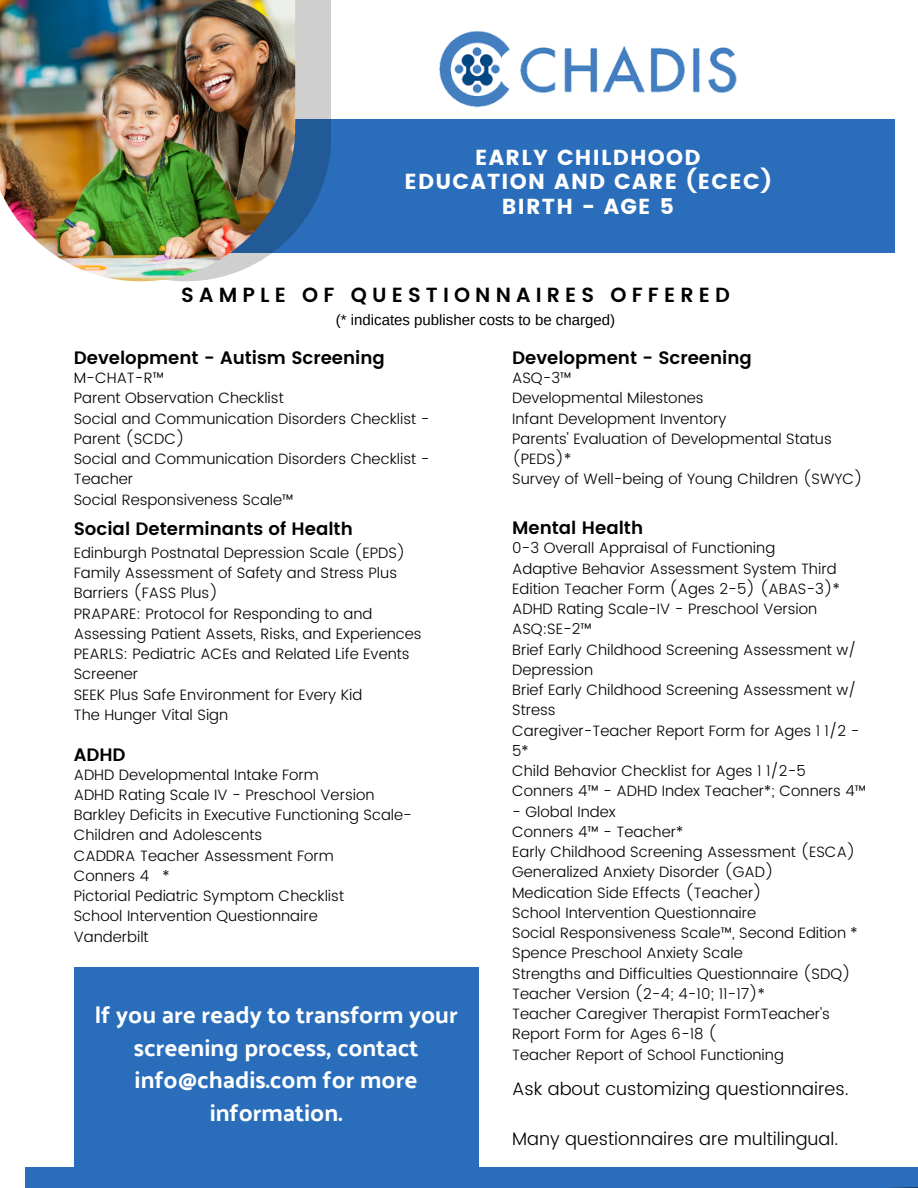
<style>
.page{position:relative;width:918px;height:1188px;background:#fff}
.page>*{position:absolute;margin:0;border:0;box-sizing:border-box;transform-origin:0 0}
.t1{font:24px/32.7px "Palanquin Dark";color:#fff;text-align:center}
.t2{font:21.75px/24.8px "Poppins";letter-spacing:.06em;color:#fff;text-align:center}
.t3{font:600 20.4px "Poppins";letter-spacing:.25em;color:#000}
.t4{font:600 18px "Poppins";color:#000}
.t5{font:300 18px "Poppins";color:#000}
.t6{font:300 15px/20.2px "Poppins";color:#000}
.t7{font:15px "Arimo";color:#000}
</style>
<div class="page">
<div style="left:190px;top:119px;width:705px;height:133px;background:#2a6ebb"></div>
<svg style="left:295px;top:0;width:36px;height:253px"></svg>
<img style="left:0;top:0;width:295px;height:281px">
<div style="left:25px;top:1167px;width:893px;height:21px;background:#2a6ebb"></div>
<img style="left:439px;top:31px;width:298px;height:77px">
<svg style="left:889px;top:1187px;width:29px;height:1px"></svg>
<div style="left:74px;top:967px;width:404px;height:218px;background:#2a6ebb"></div>
<h1 class="t2" style="left:404px;top:145px;width:369px">EARLY CHILDHOOD<br>EDUCATION AND CARE (ECEC)</h1>
<p class="t2" style="left:502px;top:194px;width:173px">BIRTH - AGE 5</p>
<h3 class="t3" style="left:181px;top:283px;width:550px">SAMPLE OF QUESTIONNAIRES OFFERED</h3>
<p class="t7" style="left:336px;top:311px;width:281px">(* indicates publisher costs to be charged)</p>
<p class="t4" style="left:74px;top:347px;width:313px">Development - Autism Screening</p>
<h5 class="t4" style="left:512px;top:347px;width:241px">Development - Screening</h5>
<h5 class="t6" style="left:512px;top:368px;width:61px">ASQ-3™</h5>
<p class="t6" style="left:512px;top:388px;width:193px">Developmental Milestones</p>
<p class="t6" style="left:512px;top:408px;width:216px">Infant Development Inventory</p>
<p class="t6" style="left:512px;top:429px;width:321px">Parents' Evaluation of Developmental Status (PEDS)*</p>
<p class="t6" style="left:512px;top:469px;width:352px">Survey of Well-being of Young Children (SWYC)</p>
<p class="t6" style="left:74px;top:368px;width:92px">M-CHAT-R™</p>
<p class="t6" style="left:74px;top:388px;width:212px">Parent Observation Checklist</p>
<p class="t6" style="left:74px;top:408px;width:357px">Social and Communication Disorders Checklist -<br>Parent (SCDC)</p>
<p class="t6" style="left:74px;top:449px;width:357px">Social and Communication Disorders Checklist -<br>Teacher</p>
<p class="t6" style="left:74px;top:489px;width:221px">Social Responsiveness Scale™</p>
<p class="t4" style="left:74px;top:519px;width:281px">Social Determinants of Health</p>
<h5 class="t6" style="left:74px;top:543px;width:333px">Edinburgh Postnatal Depression Scale (EPDS)</h5>
<h5 class="t6" style="left:74px;top:563px;width:325px">Family Assessment of Safety and Stress Plus<br>Barriers (FASS Plus)</h5>
<p class="t6" style="left:74px;top:603px;width:349px">PRAPARE: Protocol for Responding to and<br>Assessing Patient Assets, Risks, and Experiences</p>
<p class="t6" style="left:74px;top:644px;width:337px">PEARLS: Pediatric ACEs and Related Life Events<br>Screener</p>
<p class="t6" style="left:74px;top:684px;width:290px">SEEK Plus Safe Environment for Every Kid</p>
<p class="t6" style="left:74px;top:705px;width:156px">The Hunger Vital Sign</p>
<p class="t4" style="left:74px;top:744px;width:53px">ADHD</p>
<p class="t6" style="left:74px;top:764px;width:247px">ADHD Developmental Intake Form</p>
<p class="t6" style="left:74px;top:785px;width:302px">ADHD Rating Scale IV - Preschool Version</p>
<p class="t6" style="left:74px;top:805px;width:340px">Barkley Deficits in Executive Functioning Scale-<br>Children and Adolescents</p>
<p class="t6" style="left:74px;top:845px;width:262px">CADDRA Teacher Assessment Form</p>
<p class="t6" style="left:74px;top:866px;width:98px">Conners 4 *</p>
<p class="t6" style="left:74px;top:886px;width:272px">Pictorial Pediatric Symptom Checklist</p>
<p class="t6" style="left:74px;top:906px;width:246px">School Intervention Questionnaire</p>
<p class="t6" style="left:74px;top:926px;width:76px">Vanderbilt</p>
<p class="t4" style="left:512px;top:517px;width:132px">Mental Health</p>
<p class="t6" style="left:512px;top:538px;width:265px">0-3 Overall Appraisal of Functioning</p>
<p class="t6" style="left:512px;top:558px;width:329px">Adaptive Behavior Assessment System Third<br>Edition Teacher Form (Ages 2-5) (ABAS-3)*</p>
<p class="t6" style="left:512px;top:599px;width:307px">ADHD Rating Scale-IV - Preschool Version</p>
<p class="t6" style="left:512px;top:619px;width:81px">ASQ:SE-2™</p>
<p class="t6" style="left:512px;top:639px;width:346px">Brief Early Childhood Screening Assessment w/<br>Depression</p>
<p class="t6" style="left:512px;top:680px;width:346px">Brief Early Childhood Screening Assessment w/<br>Stress</p>
<p class="t6" style="left:512px;top:720px;width:349px">Caregiver-Teacher Report Form for Ages 1 1/2 -<br>5*</p>
<p class="t6" style="left:512px;top:761px;width:295px">Child Behavior Checklist for Ages 1 1/2-5</p>
<p class="t6" style="left:512px;top:781px;width:356px">Conners 4™ - ADHD Index Teacher*; Conners 4™</p>
<p class="t6" style="left:512px;top:801px;width:105px">- Global Index</p>
<p class="t6" style="left:512px;top:821px;width:173px">Conners 4™ - Teacher*</p>
<p class="t6" style="left:512px;top:842px;width:345px">Early Childhood Screening Assessment (ESCA)</p>
<h4 class="t6" style="left:512px;top:862px;width:263px">Generalized Anxiety Disorder (GAD)</h4>
<p class="t6" style="left:512px;top:882px;width:251px">Medication Side Effects (Teacher)</p>
<p class="t6" style="left:512px;top:902px;width:246px">School Intervention Questionnaire</p>
<p class="t6" style="left:512px;top:923px;width:347px">Social Responsiveness Scale™, Second Edition *</p>
<p class="t6" style="left:512px;top:943px;width:232px">Spence Preschool Anxiety Scale</p>
<p class="t6" style="left:512px;top:963px;width:340px">Strengths and Difficulties Questionnaire (SDQ)<br>Teacher Version (2-4; 4-10; 11-17)*</p>
<p class="t6" style="left:512px;top:1004px;width:319px">Teacher Caregiver Therapist FormTeacher's<br>Report Form for Ages 6-18 (</p>
<p class="t6" style="left:512px;top:1044px;width:273px">Teacher Report of School Functioning</p>
<h6 class="t1" style="left:94px;top:999px;width:365px">If you are ready to transform your screening process, contact info@chadis.com for more information.</h6>
<h2 class="t5" style="left:512px;top:1078px;width:338px">Ask about customizing questionnaires.</h2>
<h6 class="t5" style="left:512px;top:1128px;width:328px">Many questionnaires are multilingual.</h6>
</div>
